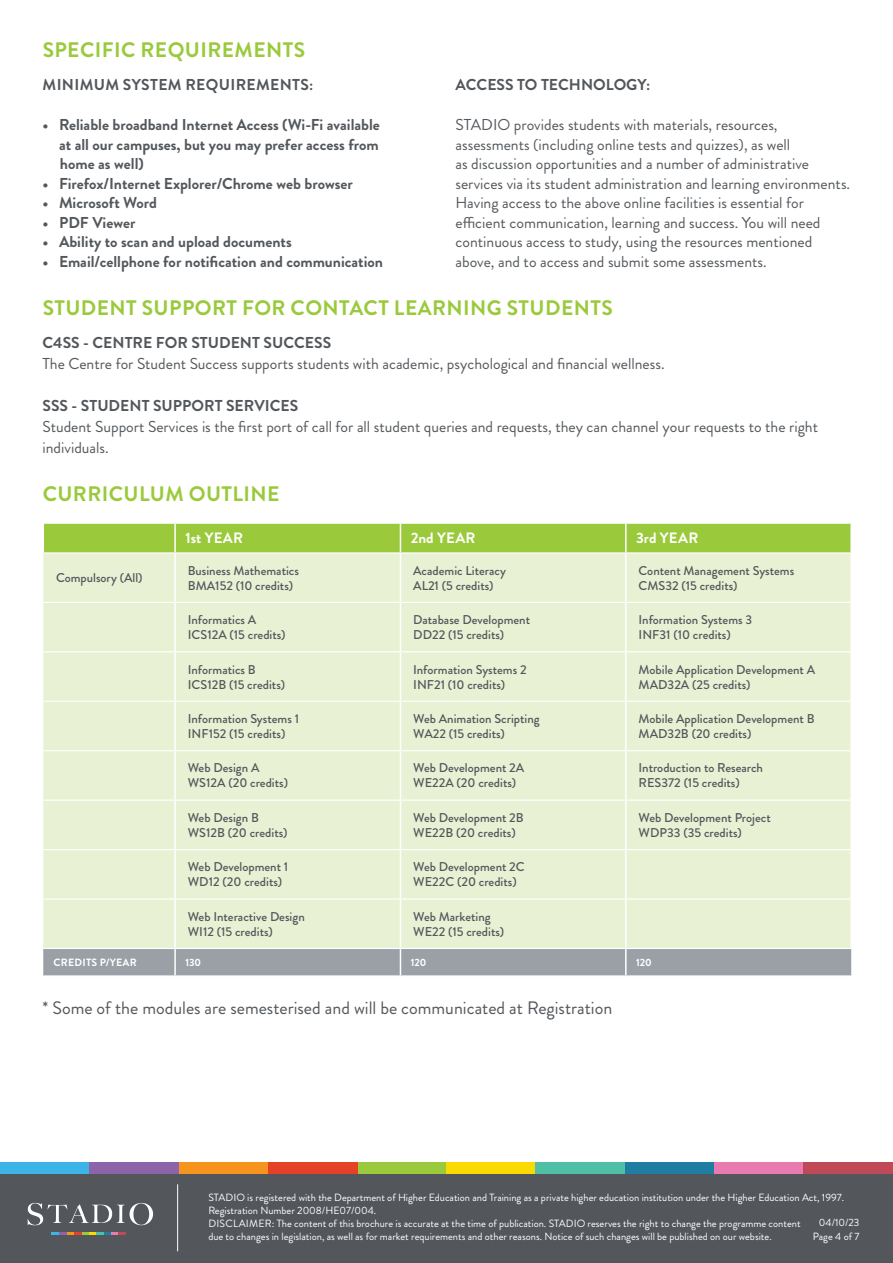
<style>
.page{position:relative;width:893px;height:1263px;background:#fff}
.page>*{position:absolute;margin:0;border:0;box-sizing:border-box;transform-origin:0 0}
.t1{font:700 21px "Brandon Grotesque";letter-spacing:.02em;color:#9aca3c}
.t2{font:18px "Brandon Grotesque";color:#53575b}
.t3{font:15.75px/19.5px "Brandon Grotesque";color:#53575b}
.t4{font:700 15.75px/19.5px "Brandon Grotesque";color:#53575b;text-align:justify}
.t5{font:700 15.75px "Brandon Grotesque";letter-spacing:.02em;color:#53575b}
.t6{font:700 15px "Brandon Grotesque";letter-spacing:.02em;color:#fff}
.t7{font:500 12.75px/15px "Brandon Grotesque";color:#53575b}
.t8{font:10.5px/12.8px "Brandon Grotesque";color:#fff}
.t9{font:700 10.5px "Brandon Grotesque";letter-spacing:.02em;color:#fff}
</style>
<div class="page">
<div style="left:0;top:1172px;width:893px;height:91px;background:#53575b"></div>
<hr style="left:177px;top:1184px;width:1px;height:67px;background:#fff">
<svg style="left:28px;top:1203px;width:125px;height:22px"></svg>
<svg style="left:52px;top:1232px;width:74px;height:3px"></svg>
<div style="left:357px;top:1163px;width:89px;height:11px;background:#9aca3c"></div>
<div style="left:179px;top:1163px;width:89px;height:11px;background:#f7941e"></div>
<div style="left:625px;top:1163px;width:89px;height:11px;background:#207da2"></div>
<div style="left:0;top:1163px;width:89px;height:11px;background:#3cb4e7"></div>
<div style="left:89px;top:1163px;width:90px;height:11px;background:#8d64aa"></div>
<div style="left:268px;top:1163px;width:89px;height:11px;background:#e44126"></div>
<div style="left:446px;top:1163px;width:90px;height:11px;background:#fada00"></div>
<div style="left:536px;top:1163px;width:89px;height:11px;background:#4fbfa5"></div>
<div style="left:714px;top:1163px;width:90px;height:11px;background:#e97bb1"></div>
<div style="left:804px;top:1163px;width:89px;height:11px;background:#bf4956"></div>
<div style="left:43px;top:553px;width:807px;height:395px;background:#e8f1d4"></div>
<div style="left:43px;top:949px;width:808px;height:27px;background:#9ba0a6"></div>
<hr style="left:625px;top:949px;width:2px;height:26px;background:#fff">
<hr style="left:174px;top:949px;width:2px;height:26px;background:#fff">
<hr style="left:174px;top:553px;width:2px;height:49px;background:#fff">
<hr style="left:400px;top:553px;width:1px;height:49px;background:#fff">
<hr style="left:625px;top:553px;width:2px;height:49px;background:#fff">
<hr style="left:174px;top:603px;width:2px;height:48px;background:#fff">
<hr style="left:400px;top:603px;width:1px;height:48px;background:#fff">
<hr style="left:625px;top:603px;width:2px;height:48px;background:#fff">
<hr style="left:174px;top:652px;width:2px;height:49px;background:#fff">
<hr style="left:400px;top:652px;width:1px;height:49px;background:#fff">
<hr style="left:625px;top:652px;width:2px;height:49px;background:#fff">
<hr style="left:174px;top:702px;width:2px;height:48px;background:#fff">
<hr style="left:400px;top:702px;width:1px;height:48px;background:#fff">
<hr style="left:625px;top:702px;width:2px;height:48px;background:#fff">
<hr style="left:174px;top:751px;width:2px;height:49px;background:#fff">
<hr style="left:400px;top:751px;width:1px;height:49px;background:#fff">
<hr style="left:625px;top:751px;width:2px;height:49px;background:#fff">
<hr style="left:174px;top:801px;width:2px;height:48px;background:#fff">
<hr style="left:400px;top:801px;width:1px;height:48px;background:#fff">
<hr style="left:625px;top:801px;width:2px;height:48px;background:#fff">
<hr style="left:174px;top:850px;width:2px;height:48px;background:#fff">
<hr style="left:174px;top:900px;width:2px;height:48px;background:#fff">
<hr style="left:400px;top:850px;width:1px;height:48px;background:#fff">
<hr style="left:400px;top:900px;width:1px;height:48px;background:#fff">
<hr style="left:625px;top:850px;width:2px;height:48px;background:#fff">
<hr style="left:625px;top:900px;width:2px;height:48px;background:#fff">
<hr style="left:43px;top:602px;width:132px;height:1px;background:#fff">
<hr style="left:175px;top:602px;width:225px;height:1px;background:#fff">
<hr style="left:400px;top:602px;width:226px;height:1px;background:#fff">
<hr style="left:626px;top:602px;width:224px;height:1px;background:#fff">
<hr style="left:43px;top:651px;width:132px;height:1px;background:#fff">
<hr style="left:175px;top:651px;width:225px;height:1px;background:#fff">
<hr style="left:400px;top:651px;width:226px;height:1px;background:#fff">
<hr style="left:626px;top:651px;width:224px;height:1px;background:#fff">
<hr style="left:43px;top:701px;width:132px;height:1px;background:#fff">
<hr style="left:175px;top:701px;width:225px;height:1px;background:#fff">
<hr style="left:400px;top:701px;width:226px;height:1px;background:#fff">
<hr style="left:626px;top:701px;width:224px;height:1px;background:#fff">
<hr style="left:43px;top:750px;width:132px;height:1px;background:#fff">
<hr style="left:175px;top:750px;width:225px;height:1px;background:#fff">
<hr style="left:400px;top:750px;width:226px;height:1px;background:#fff">
<hr style="left:626px;top:750px;width:224px;height:1px;background:#fff">
<hr style="left:43px;top:800px;width:132px;height:1px;background:#fff">
<hr style="left:175px;top:800px;width:225px;height:1px;background:#fff">
<hr style="left:400px;top:800px;width:226px;height:1px;background:#fff">
<hr style="left:626px;top:800px;width:224px;height:1px;background:#fff">
<hr style="left:43px;top:849px;width:132px;height:1px;background:#fff">
<hr style="left:175px;top:849px;width:225px;height:1px;background:#fff">
<hr style="left:400px;top:849px;width:226px;height:1px;background:#fff">
<hr style="left:626px;top:849px;width:224px;height:1px;background:#fff">
<hr style="left:43px;top:898px;width:132px;height:2px;background:#fff">
<hr style="left:175px;top:898px;width:225px;height:2px;background:#fff">
<hr style="left:400px;top:898px;width:226px;height:2px;background:#fff">
<hr style="left:626px;top:898px;width:224px;height:2px;background:#fff">
<div style="left:43px;top:523px;width:808px;height:29px;background:#9aca3c"></div>
<hr style="left:625px;top:524px;width:2px;height:28px;background:#fff">
<hr style="left:850px;top:524px;width:2px;height:29px;background:#fff">
<h1 class="t1" style="left:43px;top:35px;width:264px">SPECIFIC REQUIREMENTS</h1>
<p class="t5" style="left:43px;top:73px;width:272px">MINIMUM SYSTEM REQUIREMENTS:</p>
<p class="t4" style="left:59px;top:115px;width:322px;text-indent:-17px">• Reliable broadband Internet Access (Wi-Fi available at all our campuses, but you may prefer access from home as well)</p>
<p class="t4" style="left:43px;top:174px;width:312px">• Firefox/Internet Explorer/Chrome web browser</p>
<p class="t4" style="left:43px;top:193px;width:116px">• Microsoft Word</p>
<p class="t4" style="left:43px;top:213px;width:94px">• PDF Viewer</p>
<p class="t4" style="left:43px;top:232px;width:251px">• Ability to scan and upload documents</p>
<p class="t4" style="left:43px;top:252px;width:342px">• Email/cellphone for notification and communication</p>
<p class="t4" style="left:455px;top:75px;width:196px">ACCESS TO TECHNOLOGY:</p>
<p class="t3" style="left:455px;top:115px;width:396px">STADIO provides students with materials, resources, assessments (including online tests and quizzes), as well<br>as discussion opportunities and a number of administrative services via its student administration and learning environments.<br>Having access to the above online facilities is essential for efficient communication, learning and success. You will need continuous access to study, using the resources mentioned above, and to access and submit some assessments.</p>
<h1 class="t1" style="left:43px;top:293px;width:572px">STUDENT SUPPORT FOR CONTACT LEARNING STUDENTS</h1>
<p class="t4" style="left:43px;top:333px;width:290px">C4SS - CENTRE FOR STUDENT SUCCESS</p>
<p class="t3" style="left:43px;top:354px;width:624px">The Centre for Student Success supports students with academic, psychological and financial wellness.</p>
<p class="t4" style="left:43px;top:396px;width:257px">SSS - STUDENT SUPPORT SERVICES</p>
<p class="t3" style="left:43px;top:416px;width:777px;line-height:21px">Student Support Services is the first port of call for all student queries and requests, they can channel your requests to the right individuals.</p>
<h1 class="t1" style="left:43px;top:479px;width:238px">CURRICULUM OUTLINE</h1>
<p class="t6" style="left:185px;top:528px;width:59px">1st YEAR</p>
<p class="t6" style="left:411px;top:528px;width:66px">2nd YEAR</p>
<p class="t6" style="left:636px;top:528px;width:64px">3rd YEAR</p>
<p class="t7" style="left:56px;top:570px;width:88px">Compulsory (All)</p>
<p class="t7" style="left:188px;top:563px;width:113px">Business Mathematics<br>BMA152 (10 credits)</p>
<p class="t7" style="left:413px;top:563px;width:94px">Academic Literacy<br>AL21 (5 credits)</p>
<p class="t7" style="left:639px;top:563px;width:157px">Content Management Systems<br>CMS32 (15 credits)</p>
<p class="t7" style="left:188px;top:612px;width:99px">Informatics A<br>ICS12A (15 credits)</p>
<p class="t7" style="left:413px;top:612px;width:118px">Database Development<br>DD22 (15 credits)</p>
<p class="t7" style="left:639px;top:612px;width:115px">Information Systems 3<br>INF31 (10 credits)</p>
<p class="t7" style="left:188px;top:662px;width:99px">Informatics B<br>ICS12B (15 credits)</p>
<p class="t7" style="left:413px;top:662px;width:115px">Information Systems 2<br>INF21 (10 credits)</p>
<p class="t7" style="left:639px;top:662px;width:178px">Mobile Application Development A<br>MAD32A (25 credits)</p>
<p class="t7" style="left:188px;top:711px;width:113px">Information Systems 1<br>INF152 (15 credits)</p>
<p class="t7" style="left:413px;top:711px;width:128px">Web Animation Scripting<br>WA22 (15 credits)</p>
<p class="t7" style="left:639px;top:711px;width:178px">Mobile Application Development B<br>MAD32B (20 credits)</p>
<p class="t7" style="left:188px;top:761px;width:102px">Web Design A<br>WS12A (20 credits)</p>
<p class="t7" style="left:413px;top:761px;width:113px">Web Development 2A<br>WE22A (20 credits)</p>
<p class="t7" style="left:639px;top:761px;width:126px">Introduction to Research<br>RES372 (15 credits)</p>
<p class="t7" style="left:188px;top:810px;width:101px">Web Design B<br>WS12B (20 credits)</p>
<p class="t7" style="left:413px;top:810px;width:112px">Web Development 2B<br>WE22B (20 credits)</p>
<p class="t7" style="left:639px;top:810px;width:134px">Web Development Project<br>WDP33 (35 credits)</p>
<p class="t7" style="left:188px;top:859px;width:102px">Web Development 1<br>WD12 (20 credits)</p>
<p class="t7" style="left:413px;top:859px;width:113px">Web Development 2C<br>WE22C (20 credits)</p>
<p class="t7" style="left:188px;top:909px;width:118px">Web Interactive Design<br>WI12 (15 credits)</p>
<p class="t7" style="left:413px;top:909px;width:93px">Web Marketing<br>WE22 (15 credits)</p>
<p class="t9" style="left:54px;top:955px;width:85px">CREDITS P/YEAR</p>
<p class="t9" style="left:185px;top:955px;width:17px">130</p>
<p class="t9" style="left:411px;top:955px;width:17px">120</p>
<p class="t9" style="left:636px;top:955px;width:17px">120</p>
<h2 class="t2" style="left:43px;top:995px;width:571px">* Some of the modules are semesterised and will be communicated at Registration</h2>
<p class="t8" style="left:208px;top:1191px;width:637px">STADIO is registered with the Department of Higher Education and Training as a private higher education institution under the Higher Education Act, 1997.<br>Registration Number 2008/HE07/004.<br>DISCLAIMER: The content of this brochure is accurate at the time of publication. STADIO reserves the right to change the programme content<br>due to changes in legislation, as well as for market requirements and other reasons. Notice of such changes will be published on our website.</p>
<p class="t8" style="left:813px;top:1216px;width:48px;line-height:13.5px;text-align:center">04/10/23<br>Page 4 of 7</p>
</div>
